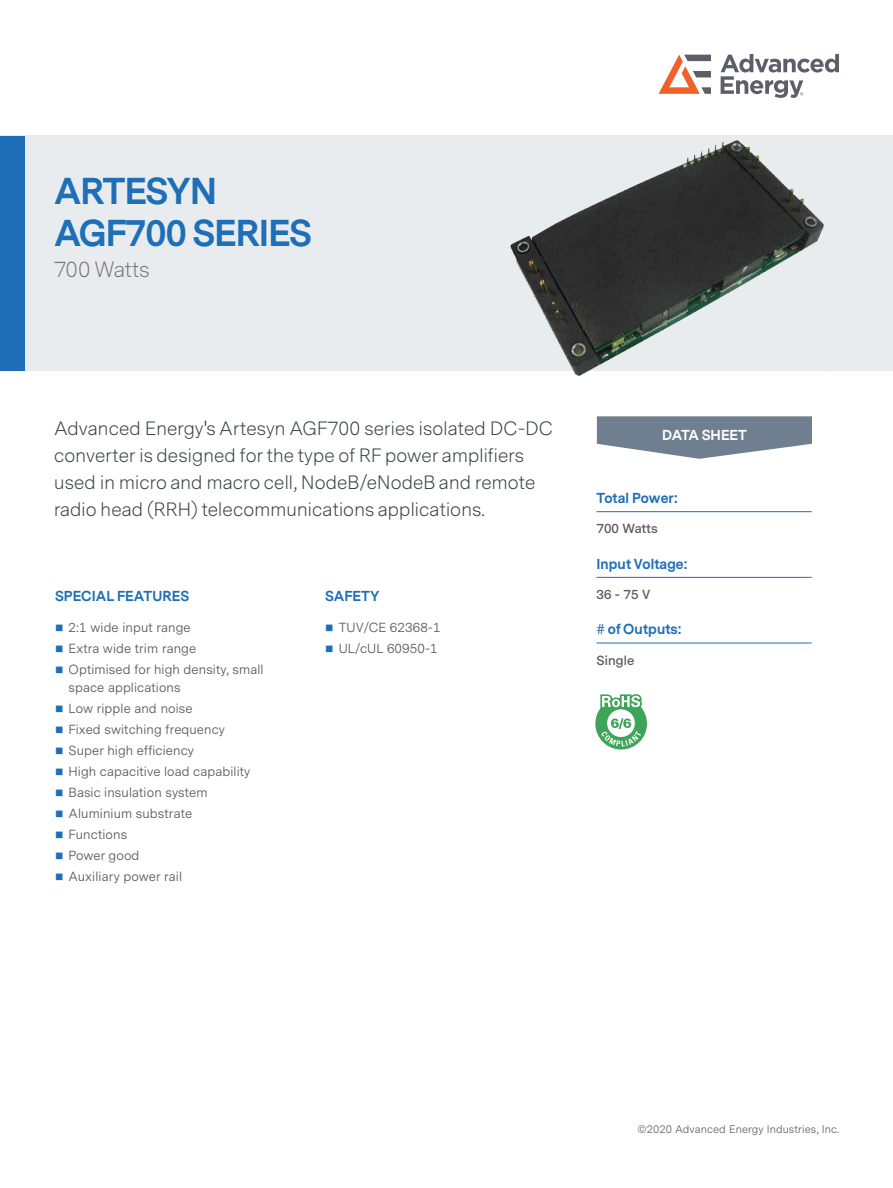
<style>
.page{position:relative;width:893px;height:1188px;background:#fff}
.page>*{position:absolute;margin:0;border:0;box-sizing:border-box;transform-origin:0 0}
.t1{font:700 34.95px/41.8px "Messina Sans";letter-spacing:-.025em;color:#1e6fb7}
.t2{font:300 20.55px "Messina Sans";letter-spacing:-.015em;color:#787881}
.t3{font:300 18px/27px "Messina Sans";letter-spacing:.01em;color:#393d45}
.t4{font:700 13.5px "Messina Sans";letter-spacing:.01em;color:#1e6fb7}
.t5{font:700 13.5px "Messina Sans";color:#fff}
.t6{font:13.2px/18px "Messina Sans";letter-spacing:.01em;color:#5b5b5e}
.t7{font:600 13.2px "Messina Sans";letter-spacing:.01em;color:#5b5b5e}
.t8{font:11.1px "Messina Sans";letter-spacing:.01em;color:#656668}
.s1{color:#1e6fb7}
</style>
<div class="page">
<div style="left:0;top:136px;width:893px;height:235px;background:#e9ecee"></div>
<div style="left:0;top:136px;width:24px;height:235px;background:#1e6fb7"></div>
<svg style="left:597px;top:416px;width:215px;height:43px"></svg>
<hr style="left:596px;top:511px;width:216px;height:1px;background:#1e6fb7">
<hr style="left:596px;top:577px;width:216px;height:1px;background:#1e6fb7">
<hr style="left:596px;top:643px;width:216px;height:1px;background:#1e6fb7">
<svg style="left:595px;top:694px;width:52px;height:56px"></svg>
<img style="left:510px;top:140px;width:314px;height:236px">
<svg style="left:658px;top:55px;width:53px;height:39px"></svg>
<svg style="left:721px;top:54px;width:118px;height:44px"></svg>
<h1 class="t1" style="left:54px;top:173px;width:259px">ARTESYN<br>AGF700 SERIES</h1>
<h2 class="t2" style="left:54px;top:259px;width:97px">700 Watts</h2>
<h3 class="t3" style="left:54px;top:415px;width:500px">Advanced Energy's Artesyn AGF700 series isolated DC-DC</h3>
<p class="t5" style="left:662px;top:429px;width:86px">DATA SHEET</p>
<h3 class="t3" style="left:54px;top:442px;width:483px">converter is designed for the type of RF power amplifiers used in micro and macro cell, NodeB/eNodeB and remote radio head (RRH) telecommunications applications.</h3>
<p class="t4" style="left:596px;top:492px;width:83px">Total Power:</p>
<p class="t7" style="left:596px;top:524px;width:63px">700 Watts</p>
<p class="t4" style="left:596px;top:558px;width:92px">Input Voltage:</p>
<p class="t7" style="left:596px;top:590px;width:55px">36 - 75 V</p>
<p class="t4" style="left:596px;top:624px;width:86px"># of Outputs:</p>
<p class="t7" style="left:596px;top:655px;width:39px">Single</p>
<p class="t4" style="left:55px;top:591px;width:136px">SPECIAL FEATURES</p>
<p class="t6" style="left:55px;top:619px;width:137px"><span class="s1">■</span> 2:1 wide input range</p>
<p class="t6" style="left:55px;top:640px;width:143px"><span class="s1">■</span> Extra wide trim range</p>
<p class="t6" style="left:69px;top:661px;width:196px;text-indent:-14px"><span class="s1">■</span> Optimised for high density, small space applications</p>
<p class="t6" style="left:55px;top:700px;width:139px"><span class="s1">■</span> Low ripple and noise</p>
<p class="t6" style="left:55px;top:721px;width:172px"><span class="s1">■</span> Fixed switching frequency</p>
<p class="t6" style="left:55px;top:742px;width:141px"><span class="s1">■</span> Super high efficiency</p>
<p class="t6" style="left:55px;top:763px;width:197px"><span class="s1">■</span> High capacitive load capability</p>
<p class="t6" style="left:55px;top:784px;width:154px"><span class="s1">■</span> Basic insulation system</p>
<p class="t6" style="left:55px;top:805px;width:139px"><span class="s1">■</span> Aluminium substrate</p>
<p class="t6" style="left:55px;top:826px;width:74px"><span class="s1">■</span> Functions</p>
<p class="t6" style="left:55px;top:847px;width:86px"><span class="s1">■</span> Power good</p>
<p class="t6" style="left:55px;top:868px;width:129px"><span class="s1">■</span> Auxiliary power rail</p>
<p class="t4" style="left:325px;top:591px;width:56px">SAFETY</p>
<p class="t6" style="left:325px;top:619px;width:117px"><span class="s1">■</span> TUV/CE 62368-1</p>
<p class="t6" style="left:325px;top:640px;width:114px"><span class="s1">■</span> UL/cUL 60950-1</p>
<p class="t8" style="left:637px;top:1124px;width:203px">©2020 Advanced Energy Industries, Inc.</p>
</div>
